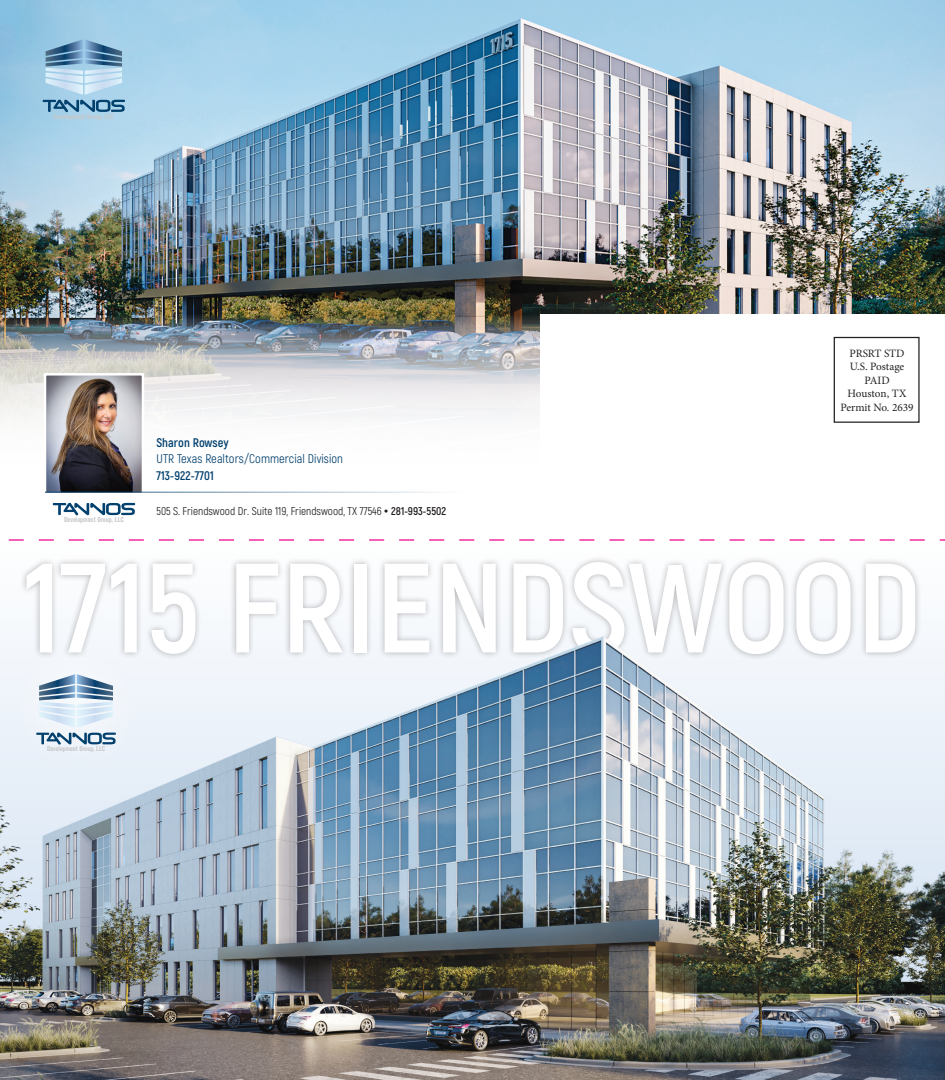
<style>
.page{position:relative;width:945px;height:1080px;background:#fff}
.page>*{position:absolute;margin:0;border:0;box-sizing:border-box;transform-origin:0 0}
.t1{font:700 126.88px "Akrobat";color:#fff}
.t2{font:12.5px "Akrobat";letter-spacing:.005em;color:#02406e}
.t3{font:700 12.5px "Akrobat";letter-spacing:.005em;color:#02406e}
.t4{font:11.25px "Akrobat";color:#231f20}
.t5{font:11.25px/13.5px "Minion Pro";letter-spacing:-.005em;color:#231f20;text-align:center}
.t6{font:700 condensed 7.25px "Akzidenz Grotesk BE";color:#c7c8ca}
.t7{font:700 condensed 7px "Akzidenz Grotesk BE";color:#c7c8ca}
.s1{font-family:"Gilroy";font-weight:700}
.s2{font-weight:700}
</style>
<div class="page">
<img style="left:0;top:0;width:945px;height:314px">
<div style="left:20px;top:555px;width:902px;height:106px;background:#231f20;opacity:.33"></div>
<img style="left:0;top:617px;width:945px;height:463px">
<div style="left:2px;top:638px;width:149px;height:150px;background:#edf2f9"></div>
<svg style="left:36px;top:674px;width:80px;height:71px"></svg>
<svg style="left:43px;top:39px;width:82px;height:73px;background:#8cb4cf"></svg>
<svg style="left:53px;top:503px;width:82px;height:12px"></svg>
<img style="left:0;top:314px;width:540px;height:105px">
<img style="left:47px;top:376px;width:94px;height:116px">
<div style="left:44px;top:373px;width:100px;height:122px;border:2px solid #fff"></div>
<hr style="left:45px;top:492px;width:420px;height:1px;background:#02406e">
<div style="left:834px;top:337px;width:86px;height:86px;border:1px solid #231f20"></div>
<svg style="left:8px;top:539px;width:937px;height:2px"></svg>
<p class="t6" style="left:54px;top:112px;width:61px">Development Group, LLC</p>
<p class="t6" style="left:64px;top:515px;width:61px">Development Group, LLC</p>
<p class="t3" style="left:157px;top:435px;width:74px">Sharon Rowsey</p>
<p class="t2" style="left:157px;top:452px;width:188px">UTR Texas Realtors/Commercial Division</p>
<p class="t3" style="left:157px;top:468px;width:59px">713-922-7701</p>
<p class="t4" style="left:157px;top:504px;width:291px">505 S. Friendswood Dr. Suite 119, Friendswood, TX 77546 <span class="s1">•</span> <span class="s2">281-993-5502</span></p>
<p class="t5" style="left:840px;top:346px;width:75px">PRSRT STD<br>U.S. Postage<br>PAID<br>Houston, TX<br>Permit No. 2639</p>
<h1 class="t1" style="left:23px;top:529px;width:900px">1715 FRIENDSWOOD</h1>
<p class="t7" style="left:47px;top:745px;width:59px">Development Group, LLC</p>
</div>
